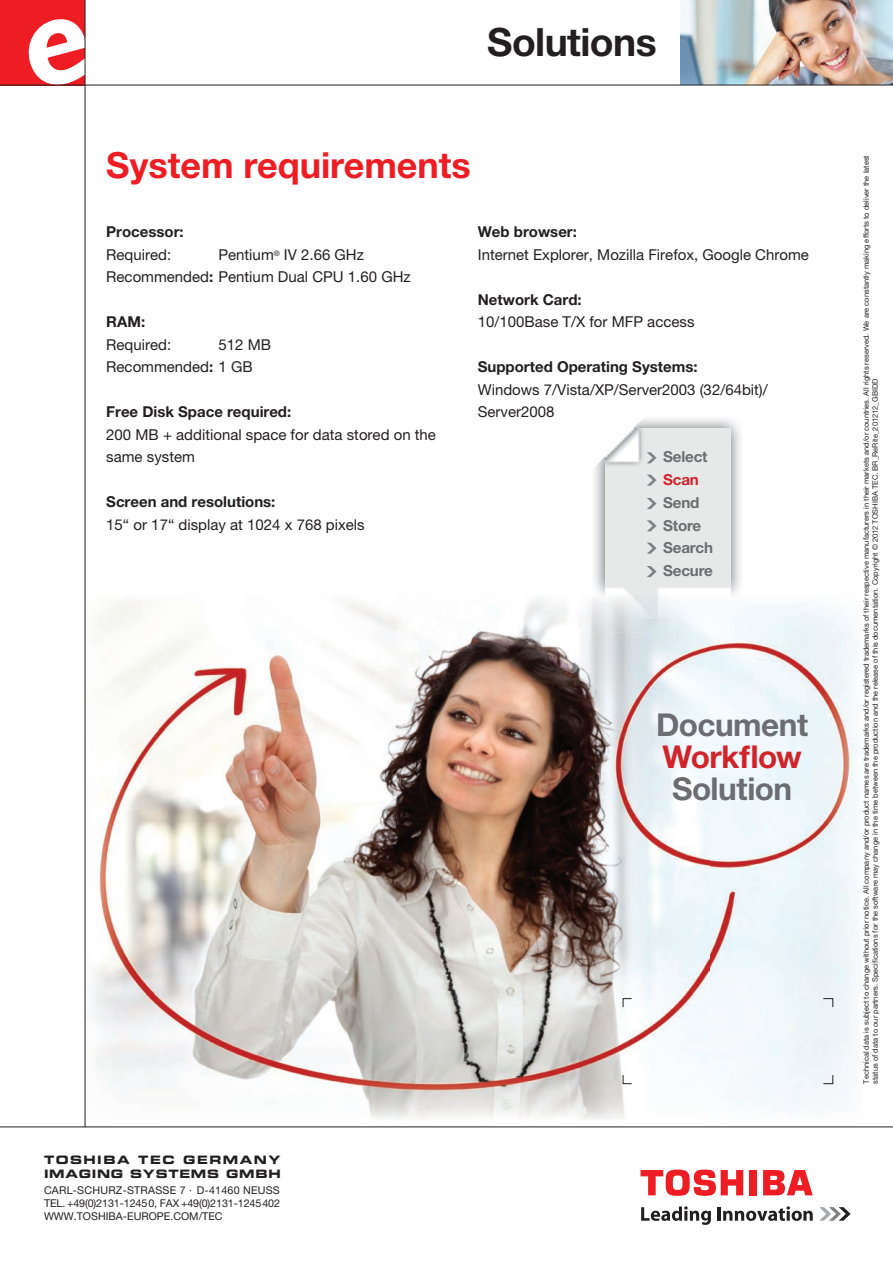
<style>
.page{position:relative;width:893px;height:1263px;background:#fff}
.page>*{position:absolute;margin:0;border:0;box-sizing:border-box;transform-origin:0 0}
.t1{font:700 39px "Helvetica Neue LT Pro";letter-spacing:-.015em;color:#231f20}
.t2{font:700 36px "Helvetica Neue LT Pro";color:#ee1d23}
.t3{font:700 31.5px "Helvetica Neue LT Pro";letter-spacing:-.015em;color:#6c6d70}
.t4{font:700 31.5px "Helvetica Neue LT Pro";letter-spacing:-.02em;color:#d1232a}
.t5{font:700 15.15px/22.8px "Helvetica Neue LT Pro";letter-spacing:-.01em;color:#6c6d70}
.t6{font:700 15.15px "Helvetica Neue LT Pro";color:#d1232a}
.t7{font:15px/22.5px "Helvetica Neue LT Pro";color:#231f20}
.t8{font:700 15px "Helvetica Neue LT Pro";color:#231f20}
.t9{font:11.55px/14px "Eurostile LT Std Bold Ex 2";letter-spacing:.06em;color:#231f20}
.t10{font:10.8px/12.9px "Helvetica Neue LT Pro";letter-spacing:.02em;color:#231f20;text-align:justify}
.t11{font:7.5px/9px "Helvetica Neue LT Pro";color:#231f20}
.s1{font-weight:700}
</style>
<div class="page">
<img style="left:594px;top:419px;width:146px;height:175px">
<div style="left:605px;top:429px;width:125px;height:165px;background:#e7e9e9"></div>
<img style="left:681px;top:0;width:212px;height:85px">
<img style="left:91px;top:594px;width:768px;height:526px">
<svg style="left:622px;top:998px;width:10px;height:10px"></svg>
<svg style="left:823px;top:998px;width:11px;height:10px"></svg>
<svg style="left:823px;top:1074px;width:11px;height:10px"></svg>
<svg style="left:622px;top:1074px;width:10px;height:10px"></svg>
<div style="left:0;top:0;width:85px;height:85px;background:#ee1d23"></div>
<svg style="left:25px;top:15px;width:60px;height:70px"></svg>
<hr style="left:0;top:1126px;width:893px;height:1px;background:#231f20">
<hr style="left:85px;top:0;width:1px;height:1127px;background:#231f20">
<svg style="left:819px;top:1207px;width:32px;height:14px"></svg>
<svg style="left:641px;top:1206px;width:70px;height:19px"></svg>
<hr style="left:718px;top:1207px;width:3px;height:14px;background:#231f20">
<svg style="left:723px;top:1206px;width:90px;height:15px"></svg>
<div style="left:749px;top:1170px;width:8px;height:25px;background:#ee1d23"></div>
<svg style="left:763px;top:1170px;width:50px;height:25px"></svg>
<svg style="left:640px;top:1169px;width:103px;height:27px"></svg>
<hr style="left:0;top:85px;width:893px;height:1px;background:#231f20">
<svg style="left:647px;top:498px;width:10px;height:11px"></svg>
<svg style="left:647px;top:520px;width:10px;height:11px"></svg>
<svg style="left:647px;top:543px;width:10px;height:11px"></svg>
<svg style="left:647px;top:566px;width:10px;height:11px"></svg>
<svg style="left:594px;top:419px;width:63px;height:67px"></svg>
<h1 class="t1" style="left:487px;top:17px;width:171px">Solutions</h1>
<h2 class="t2" style="left:106px;top:143px;width:366px">System requirements</h2>
<h3 class="t8" style="left:106px;top:223px;width:79px">Processor:</h3>
<h3 class="t7" style="left:106px;top:243px;width:67px">Required:</h3>
<h3 class="t7" style="left:106px;top:243px;width:306px;text-indent:112px">Pentium<sup>®</sup> IV 2.66 GHz<br>Recommended<span class="s1">:</span> Pentium Dual CPU 1.60 GHz</h3>
<h3 class="t8" style="left:106px;top:313px;width:40px">RAM:</h3>
<h3 class="t7" style="left:106px;top:333px;width:67px">Required:</h3>
<h3 class="t7" style="left:106px;top:333px;width:166px;text-indent:112px">512 MB<br>Recommended<span class="s1">:</span> 1 GB</h3>
<h3 class="t8" style="left:106px;top:403px;width:186px">Free Disk Space required:</h3>
<h3 class="t7" style="left:106px;top:423px;width:331px">200 MB + additional space for data stored on the same system</h3>
<h3 class="t8" style="left:106px;top:493px;width:171px">Screen and resolutions:</h3>
<h3 class="t7" style="left:106px;top:513px;width:260px">15“ or 17“ display at 1024 x 768 pixels</h3>
<h3 class="t8" style="left:478px;top:223px;width:101px">Web browser:</h3>
<h3 class="t7" style="left:478px;top:243px;width:333px">Internet Explorer, Mozilla Firefox, Google Chrome</h3>
<h3 class="t8" style="left:478px;top:290px;width:105px">Network Card:</h3>
<h3 class="t7" style="left:478px;top:310px;width:218px">10/100Base T/X for MFP access</h3>
<h3 class="t8" style="left:478px;top:358px;width:221px">Supported Operating Systems:</h3>
<h3 class="t7" style="left:478px;top:378px;width:292px">Windows 7/Vista/XP/Server2003 (32/64bit)/<br>Server2008</h3>
<h3 class="t5" style="left:663px;top:445px;width:46px">Select</h3>
<h3 class="t6" style="left:663px;top:470px;width:37px">Scan</h3>
<h3 class="t5" style="left:663px;top:490px;width:51px">Send<br>Store<br>Search<br>Secure</h3>
<h3 class="t3" style="left:656px;top:705px;width:153px">Document</h3>
<h3 class="t4" style="left:663px;top:737px;width:141px">Workflow</h3>
<h3 class="t3" style="left:672px;top:768px;width:122px">Solution</h3>
<h3 class="t9" style="left:44px;top:1153px;width:238px">TOSHIBA TEC GERMANY<br>IMAGING SYSTEMS GMBH</h3>
<h3 class="t10" style="left:44px;top:1184px;width:237px">CARL-SCHURZ-STRASSE 7 · D-41460 NEUSS TEL. +49(0)2131-12450, FAX +49(0)2131-1245402<br>WWW.TOSHIBA-EUROPE.COM/TEC</h3>
<p class="t11" style="left:862px;top:1084px;width:930px;rotate:-90deg">Technical data is subject to change without prior notice. All company and/or product names are trademarks and/or registered trademarks of their respective manufacturers in their markets and/or countries. All rights reserved. We are constantly making efforts to deliver the latest status of data to our partners. Specifications for the software may change in the time between the production and the release of this documentation. Copyright © 2012 TOSHIBA TEC. BR_ReRite_201212_GBIDD</p>
</div>
